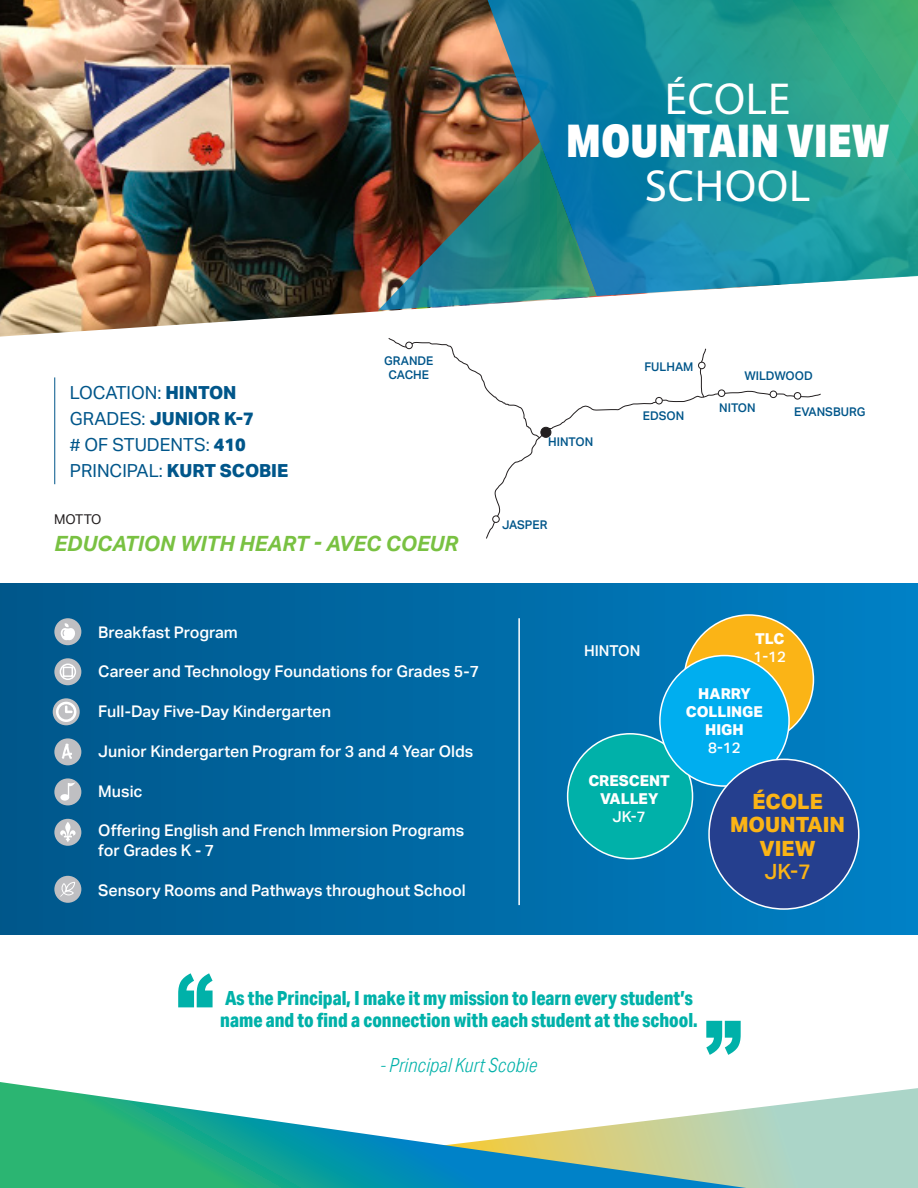
<style>
.page{position:relative;width:918px;height:1188px;background:#fff}
.page>*{position:absolute;margin:0;border:0;box-sizing:border-box;transform-origin:0 0}
.Title_line_1{font:900 45px "Aktiv Grotesk Cd";color:#fff}
.title_line_2{font:45px "Myriad Pro";letter-spacing:.02em;color:#fff}
.t1{font:italic 700 21px "Aktiv Grotesk";color:#79c142}
.school_names_in_circ{font:800 21px/23.1px "Aktiv Grotesk";color:#fbb416;text-align:center}
.school_names_in_circ-2{font:500 21px "Aktiv Grotesk";color:#fbb416}
.t2{font:800 19.5px/22.5px "Aktiv Grotesk Cd";color:#00b1a9}
.t3{font:italic 300 19.5px "Aktiv Grotesk Cd";color:#00b1a9}
.t4{font:18px "Aktiv Grotesk";color:#00568a}
.t5{font:800 18px "Aktiv Grotesk";color:#00568a}
.t6{font:500 16.05px/19.5px "Aktiv Grotesk";color:#fff}
.school_names_in_circ-3{font:800 15px/18px "Aktiv Grotesk";color:#fff;text-align:center}
.grades_in_circles{font:500 15px "Aktiv Grotesk";color:#fff}
.BODY_TITLE{font:500 15px "Aktiv Grotesk";color:#fff}
.school_names_in_circ-4{font:500 15px "Aktiv Grotesk";color:#fff}
.t7{font:13.5px "Aktiv Grotesk";letter-spacing:-.02em;color:#231f20}
.BODY_TITLE-2{font:500 12px/13.5px "Aktiv Grotesk";color:#00568a;text-align:center}
.s1{font-weight:800}
.s2{font-weight:400}
</style>
<div class="page">
<div style="left:0;top:583px;width:918px;height:351px;background:linear-gradient(to right,#005689,#0381c5)"></div>
<svg style="left:746px;top:1088px;width:172px;height:100px;background:#b5d9cb"></svg>
<img style="left:0;top:0;width:609px;height:337px">
<svg style="left:483px;top:0;width:435px;height:296px;background:#28959a"></svg>
<img style="left:378px;top:142px;width:219px;height:168px">
<hr style="left:54px;top:377px;width:1px;height:107px;background:#00568a">
<svg style="left:0;top:1082px;width:746px;height:106px"></svg>
<svg style="left:388px;top:338px;width:433px;height:201px"></svg>
<div style="left:492px;top:516px;width:8px;height:7px;border:1px solid #231f20;border-radius:50%"></div>
<div style="left:406px;top:342px;width:6px;height:7px;background:#fff;border-radius:50%"></div>
<div style="left:405px;top:342px;width:8px;height:7px;border:1px solid #231f20;border-radius:50%"></div>
<div style="left:699px;top:362px;width:6px;height:7px;background:#fff;border-radius:50%"></div>
<div style="left:698px;top:362px;width:7px;height:7px;border:1px solid #231f20;border-radius:50%"></div>
<div style="left:54px;top:738px;width:27px;height:27px;background:#bfbfc2;border-radius:50%"></div>
<svg style="left:62px;top:744px;width:10px;height:15px"></svg>
<div style="left:54px;top:819px;width:27px;height:27px;background:#bfbfc2;border-radius:50%"></div>
<svg style="left:60px;top:822px;width:16px;height:20px"></svg>
<div style="left:54px;top:876px;width:27px;height:27px;background:#bfbfc2;border-radius:50%"></div>
<svg style="left:60px;top:882px;width:15px;height:15px"></svg>
<div style="left:54px;top:618px;width:27px;height:27px;background:#bfbfc2;border-radius:50%"></div>
<svg style="left:60px;top:623px;width:15px;height:18px"></svg>
<div style="left:54px;top:778px;width:27px;height:27px;background:#bfbfc2;border-radius:50%"></div>
<svg style="left:60px;top:782px;width:15px;height:19px"></svg>
<div style="left:54px;top:658px;width:27px;height:27px;background:#bfbfc2;border-radius:50%"></div>
<div style="left:63px;top:667px;width:10px;height:10px;border:2px solid #fff"></div>
<div style="left:60px;top:664px;width:16px;height:16px;border:2px solid #fff;border-radius:50%"></div>
<svg style="left:178px;top:973px;width:35px;height:34px"></svg>
<svg style="left:706px;top:1021px;width:35px;height:34px"></svg>
<hr style="left:518px;top:618px;width:2px;height:287px;background:#fff">
<svg style="left:53px;top:698px;width:27px;height:27px"></svg>
<svg style="left:56px;top:702px;width:20px;height:20px"></svg>
<svg style="left:683px;top:614px;width:132px;height:132px;background:#ada657"></svg>
<div style="left:568px;top:734px;width:125px;height:125px;background:#00b1a9;border-radius:50%"></div>
<div style="left:567px;top:733px;width:126px;height:126px;border:2px solid #fff;border-radius:50%"></div>
<div style="left:660px;top:656px;width:129px;height:130px;background:#00aeef;border-radius:50%"></div>
<div style="left:709px;top:759px;width:150px;height:150px;background:#253f8e;border-radius:50%"></div>
<p class="title_line_2" style="left:665px;top:71px;width:127px">ÉCOLE</p>
<p class="Title_line_1" style="left:566px;top:112px;width:325px">MOUNTAIN VIEW</p>
<p class="title_line_2" style="left:645px;top:158px;width:167px">SCHOOL</p>
<p class="BODY_TITLE-2" style="left:384px;top:354px;width:51px">GRANDE<br>CACHE</p>
<p class="t4" style="left:70px;top:382px;width:168px">LOCATION: <span class="s1">HINTON</span></p>
<p class="t5" style="left:70px;top:407px;width:186px"><span class="s2">GRADES:</span> JUNIOR K-7</p>
<p class="t4" style="left:70px;top:434px;width:177px"># OF STUDENTS: <span class="s1">410</span></p>
<p class="t4" style="left:70px;top:461px;width:220px">PRINCIPAL: <span class="s1">KURT SCOBIE</span></p>
<p class="t7" style="left:54px;top:512px;width:49px">MOTTO</p>
<p class="t1" style="left:54px;top:532px;width:405px">EDUCATION WITH HEART - AVEC COEUR</p>
<p class="BODY_TITLE-2" style="left:548px;top:435px;width:47px">HINTON</p>
<p class="BODY_TITLE-2" style="left:502px;top:518px;width:47px">JASPER</p>
<p class="BODY_TITLE-2" style="left:644px;top:360px;width:51px">FULHAM</p>
<p class="BODY_TITLE-2" style="left:643px;top:409px;width:43px">EDSON</p>
<p class="BODY_TITLE-2" style="left:744px;top:369px;width:70px">WILDWOOD</p>
<p class="BODY_TITLE-2" style="left:719px;top:401px;width:38px">NITON</p>
<p class="BODY_TITLE-2" style="left:794px;top:405px;width:73px">EVANSBURG</p>
<p class="t6" style="left:98px;top:622px;width:141px">Breakfast Program</p>
<p class="t6" style="left:98px;top:662px;width:382px">Career and Technology Foundations for Grades 5-7</p>
<p class="t6" style="left:98px;top:702px;width:234px">Full-Day Five-Day Kindergarten</p>
<p class="t6" style="left:98px;top:742px;width:377px">Junior Kindergarten Program for 3 and 4 Year Olds</p>
<p class="t6" style="left:98px;top:781px;width:46px">Music</p>
<p class="t6" style="left:98px;top:821px;width:367px">Offering English and French Immersion Programs for Grades K - 7</p>
<p class="t6" style="left:98px;top:880px;width:369px">Sensory Rooms and Pathways throughout School</p>
<p class="BODY_TITLE" style="left:584px;top:642px;width:58px">HINTON</p>
<p class="school_names_in_circ-3" style="left:588px;top:772px;width:83px">CRESCENT<br>VALLEY</p>
<p class="school_names_in_circ-4" style="left:613px;top:808px;width:35px">JK-7</p>
<p class="school_names_in_circ-3" style="left:755px;top:629px;width:31px">TLC</p>
<p class="grades_in_circles" style="left:754px;top:648px;width:34px">1-12</p>
<p class="school_names_in_circ-3" style="left:686px;top:684px;width:79px">HARRY<br>COLLINGE<br>HIGH</p>
<p class="grades_in_circles" style="left:708px;top:739px;width:34px">8-12</p>
<p class="school_names_in_circ" style="left:730px;top:790px;width:117px">ÉCOLE<br>MOUNTAIN<br>VIEW</p>
<p class="school_names_in_circ-2" style="left:764px;top:859px;width:48px">JK-7</p>
<p class="t2" style="left:220px;top:986px;width:479px">As the Principal, I make it my mission to learn every student’s name and to find a connection with each student at the school.</p>
<p class="t3" style="left:381px;top:1054px;width:158px">- Principal Kurt Scobie</p>
</div>
